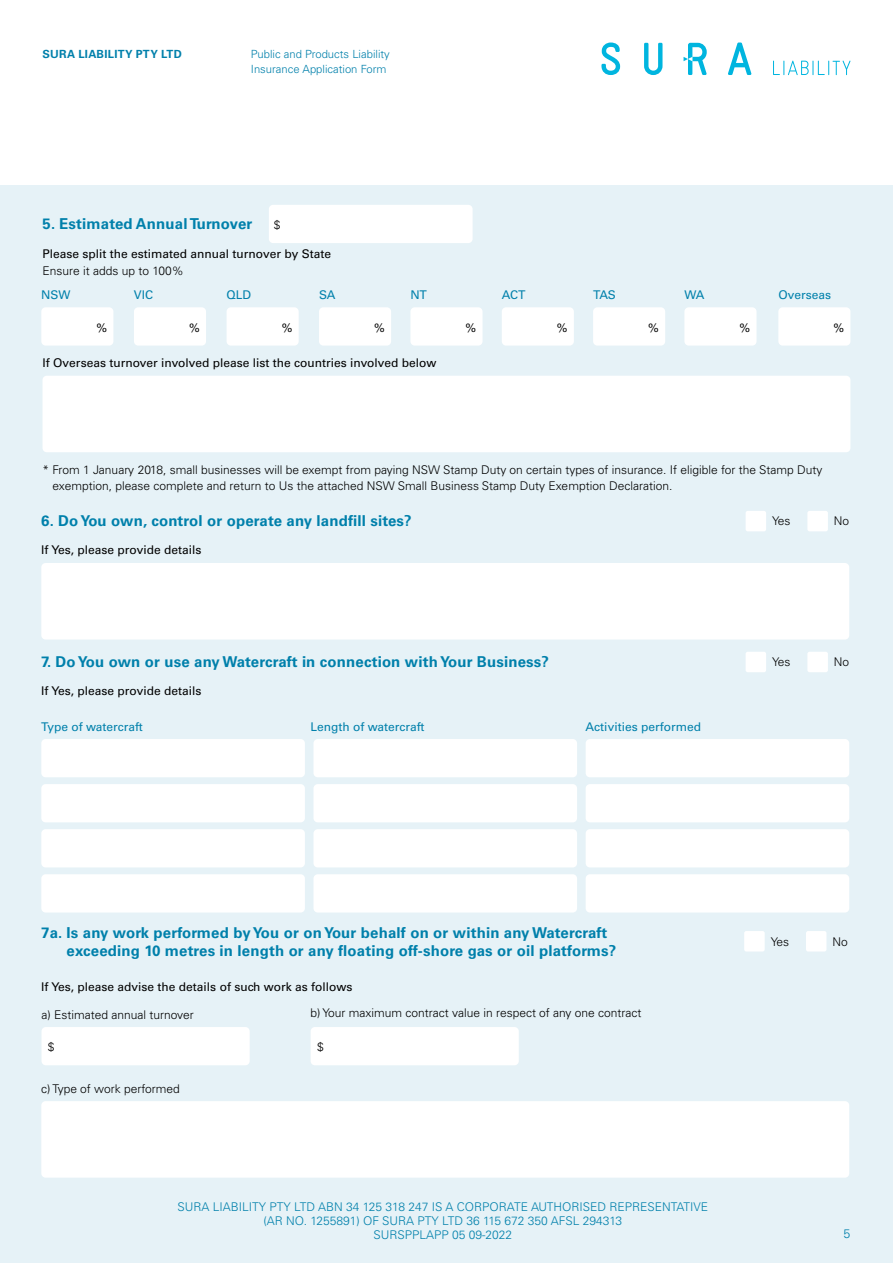
<style>
.page{position:relative;width:893px;height:1263px;background:#fff}
.page>*{position:absolute;margin:0;border:0;box-sizing:border-box;transform-origin:0 0}
.t1{font:700 15px/18px "Univers LT Pro 65";letter-spacing:.01em;color:#0080ab}
.t2{font:300 12.3px "Univers LT Pro 45";color:#0080ab}
.t3{font:300 12px/16.5px "Univers LT Pro 45";color:#000}
.t4{font:12px "Univers LT Pro 55 Roman";color:#000}
.t5{font:300 12px/14.4px "Univers LT Pro 45";color:#0080ab;text-align:center}
.t6{font:12px "Univers LT Pro 55 Roman";color:#0080ab}
.t7{font:300 11.25px/15px "Univers LT Pro 45";color:#0080ab}
.t8{font:700 11.25px "Univers LT Pro 65";letter-spacing:.025em;color:#0080ab}
</style>
<div class="page">
<div style="left:0;top:185px;width:893px;height:1078px;background:#e6f2f7"></div>
<svg style="left:728px;top:43px;width:23px;height:32px"></svg>
<svg style="left:601px;top:43px;width:19px;height:32px"></svg>
<svg style="left:644px;top:43px;width:18px;height:32px"></svg>
<svg style="left:684px;top:43px;width:23px;height:32px"></svg>
<svg style="left:773px;top:61px;width:77px;height:14px"></svg>
<div style="left:746px;top:511px;width:20px;height:20px;background:#fff;border-radius:2px"></div>
<div style="left:807px;top:511px;width:21px;height:20px;background:#fff;border-radius:2px"></div>
<div style="left:41px;top:563px;width:808px;height:76px;background:#fff;border-radius:4px"></div>
<div style="left:746px;top:652px;width:20px;height:20px;background:#fff;border-radius:2px"></div>
<div style="left:807px;top:652px;width:21px;height:20px;background:#fff;border-radius:2px"></div>
<div style="left:41px;top:739px;width:264px;height:38px;background:#fff;border-radius:4px"></div>
<div style="left:313px;top:739px;width:264px;height:38px;background:#fff;border-radius:4px"></div>
<div style="left:586px;top:739px;width:263px;height:38px;background:#fff;border-radius:4px"></div>
<div style="left:41px;top:784px;width:264px;height:38px;background:#fff;border-radius:4px"></div>
<div style="left:313px;top:784px;width:264px;height:38px;background:#fff;border-radius:4px"></div>
<div style="left:586px;top:784px;width:263px;height:38px;background:#fff;border-radius:4px"></div>
<div style="left:41px;top:829px;width:264px;height:38px;background:#fff;border-radius:4px"></div>
<div style="left:313px;top:829px;width:264px;height:38px;background:#fff;border-radius:4px"></div>
<div style="left:586px;top:829px;width:263px;height:38px;background:#fff;border-radius:4px"></div>
<div style="left:41px;top:874px;width:264px;height:38px;background:#fff;border-radius:4px"></div>
<div style="left:313px;top:874px;width:264px;height:38px;background:#fff;border-radius:4px"></div>
<div style="left:586px;top:874px;width:263px;height:38px;background:#fff;border-radius:4px"></div>
<div style="left:41px;top:1101px;width:808px;height:77px;background:#fff;border-radius:4px"></div>
<div style="left:41px;top:307px;width:72px;height:39px;background:#fff;border-radius:4px"></div>
<div style="left:134px;top:307px;width:72px;height:39px;background:#fff;border-radius:4px"></div>
<div style="left:227px;top:307px;width:72px;height:39px;background:#fff;border-radius:4px"></div>
<div style="left:319px;top:307px;width:72px;height:39px;background:#fff;border-radius:4px"></div>
<div style="left:410px;top:307px;width:73px;height:39px;background:#fff;border-radius:4px"></div>
<div style="left:502px;top:307px;width:72px;height:39px;background:#fff;border-radius:4px"></div>
<div style="left:593px;top:307px;width:72px;height:39px;background:#fff;border-radius:4px"></div>
<div style="left:684px;top:307px;width:72px;height:39px;background:#fff;border-radius:4px"></div>
<div style="left:778px;top:307px;width:72px;height:39px;background:#fff;border-radius:4px"></div>
<div style="left:43px;top:376px;width:807px;height:76px;background:#fff;border-radius:4px"></div>
<div style="left:269px;top:205px;width:204px;height:38px;background:#fff;border-radius:4px"></div>
<div style="left:42px;top:1027px;width:208px;height:38px;background:#fff;border-radius:4px"></div>
<div style="left:311px;top:1027px;width:208px;height:38px;background:#fff;border-radius:4px"></div>
<div style="left:744px;top:931px;width:21px;height:20px;background:#fff;border-radius:2px"></div>
<div style="left:806px;top:931px;width:20px;height:20px;background:#fff;border-radius:2px"></div>
<p class="t8" style="left:43px;top:46px;width:141px">SURA LIABILITY PTY LTD</p>
<p class="t7" style="left:251px;top:46px;width:140px">Public and Products Liability<br>Insurance Application Form</p>
<p class="t1" style="left:43px;top:214px;width:211px">5. Estimated Annual Turnover</p>
<p class="t3" style="left:274px;top:216px;width:8px">$</p>
<p class="t4" style="left:43px;top:246px;width:290px">Please split the estimated annual turnover by State</p>
<p class="t3" style="left:43px;top:262px;width:143px">Ensure it adds up to 100%</p>
<p class="t6" style="left:41px;top:286px;width:31px">NSW</p>
<p class="t6" style="left:134px;top:286px;width:21px">VIC</p>
<p class="t6" style="left:227px;top:286px;width:26px">QLD</p>
<p class="t6" style="left:319px;top:286px;width:18px">SA</p>
<p class="t6" style="left:410px;top:286px;width:18px">NT</p>
<p class="t6" style="left:502px;top:286px;width:25px">ACT</p>
<p class="t6" style="left:593px;top:286px;width:24px">TAS</p>
<p class="t6" style="left:684px;top:286px;width:22px">WA</p>
<p class="t6" style="left:778px;top:286px;width:54px">Overseas</p>
<p class="t4" style="left:96px;top:319px;width:12px">%</p>
<p class="t4" style="left:189px;top:319px;width:12px">%</p>
<p class="t4" style="left:282px;top:319px;width:12px">%</p>
<p class="t4" style="left:374px;top:319px;width:12px">%</p>
<p class="t4" style="left:465px;top:319px;width:12px">%</p>
<p class="t4" style="left:557px;top:319px;width:12px">%</p>
<p class="t4" style="left:648px;top:319px;width:12px">%</p>
<p class="t4" style="left:739px;top:319px;width:12px">%</p>
<p class="t4" style="left:833px;top:319px;width:12px">%</p>
<p class="t4" style="left:43px;top:355px;width:395px">If Overseas turnover involved please list the countries involved below</p>
<p class="t3" style="left:53px;top:461px;width:771px;text-indent:-10px">* From 1 January 2018, small businesses will be exempt from paying NSW Stamp Duty on certain types of insurance. If eligible for the Stamp Duty exemption, please complete and return to Us the attached NSW Small Business Stamp Duty Exemption Declaration.</p>
<p class="t1" style="left:41px;top:511px;width:372px">6. Do You own, control or operate any landfill sites?</p>
<p class="t3" style="left:772px;top:512px;width:20px">Yes</p>
<p class="t3" style="left:834px;top:512px;width:17px">No</p>
<p class="t4" style="left:41px;top:542px;width:162px">If Yes, please provide details</p>
<p class="t1" style="left:41px;top:651px;width:509px">7. Do You own or use any Watercraft in connection with Your Business?</p>
<p class="t3" style="left:772px;top:653px;width:20px">Yes</p>
<p class="t3" style="left:834px;top:653px;width:17px">No</p>
<p class="t4" style="left:41px;top:683px;width:162px">If Yes, please provide details</p>
<p class="t6" style="left:41px;top:719px;width:103px">Type of watercraft</p>
<p class="t6" style="left:311px;top:719px;width:116px">Length of watercraft</p>
<p class="t6" style="left:586px;top:719px;width:117px">Activities performed</p>
<p class="t1" style="left:67px;top:923px;width:551px;text-indent:-25px">7a. Is any work performed by You or on Your behalf on or within any Watercraft exceeding 10 metres in length or any floating off-shore gas or oil platforms?</p>
<p class="t3" style="left:771px;top:933px;width:20px">Yes</p>
<p class="t3" style="left:832px;top:933px;width:17px">No</p>
<p class="t4" style="left:41px;top:979px;width:313px">If Yes, please advise the details of such work as follows</p>
<p class="t3" style="left:42px;top:1006px;width:154px">a) Estimated annual turnover</p>
<p class="t3" style="left:48px;top:1038px;width:8px">$</p>
<p class="t3" style="left:317px;top:1038px;width:8px">$</p>
<p class="t3" style="left:311px;top:1004px;width:332px">b) Your maximum contract value in respect of any one contract</p>
<p class="t3" style="left:41px;top:1080px;width:140px">c) Type of work performed</p>
<p class="t5" style="left:177px;top:1199px;width:532px">SURA LIABILITY PTY LTD ABN 34 125 318 247 IS A CORPORATE AUTHORISED REPRESENTATIVE (AR NO. 1255891) OF SURA PTY LTD 36 115 672 350 AFSL 294313<br>SURSPPLAPP 05 09-2022</p>
<p class="t2" style="left:844px;top:1226px;width:8px">5</p>
</div>
